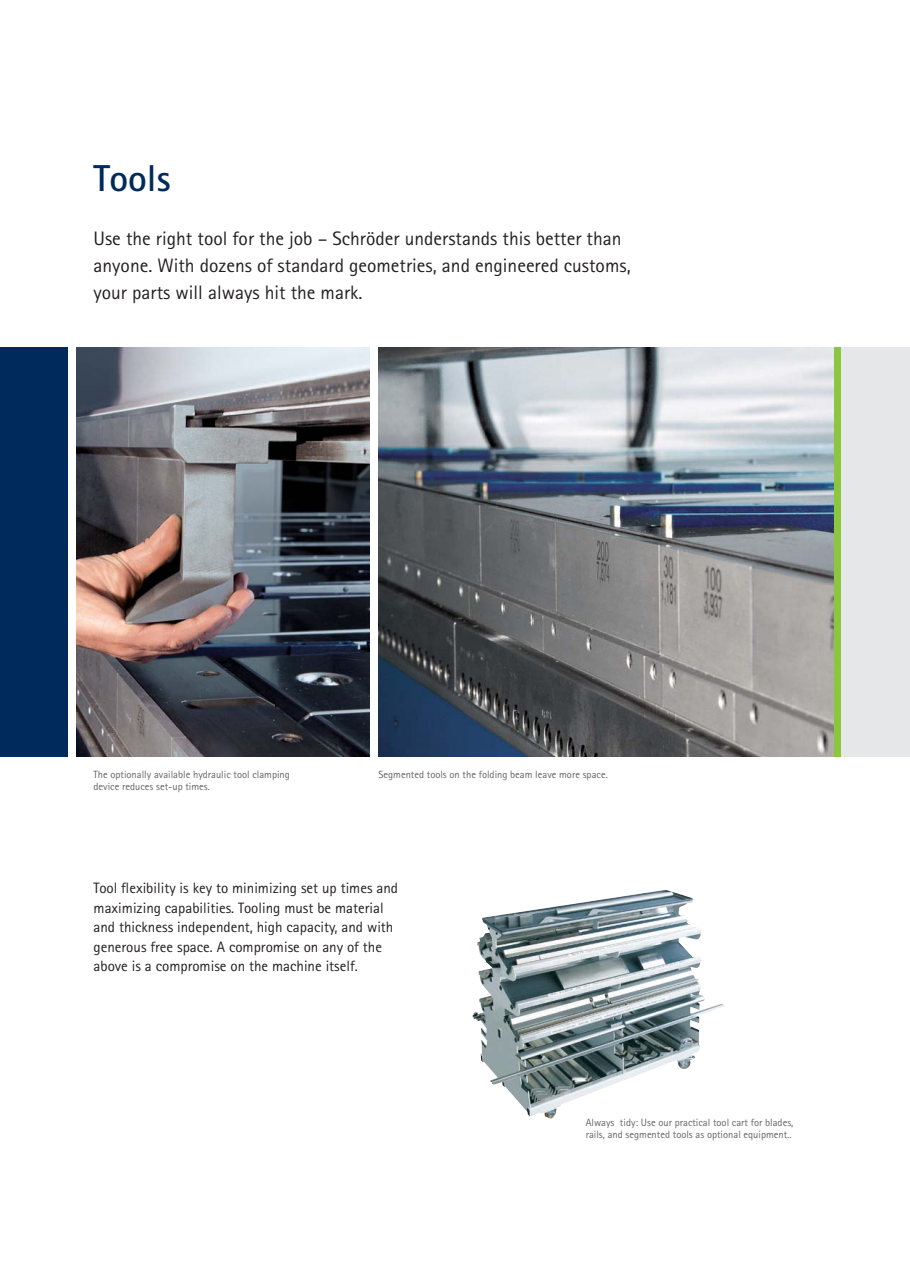
<style>
.page{position:relative;width:910px;height:1280px;background:#fff}
.page>*{position:absolute;margin:0;border:0;box-sizing:border-box;transform-origin:0 0}
.t1{font:700 37.5px "Agfa Rotis Sans Serif";color:#002a5c}
.t2{font:19.5px/27px "Agfa Rotis Sans Serif";color:#231f20}
.t3{font:15px/19.5px "Agfa Rotis Sans Serif";color:#231f20}
.t4{font:10.5px/12.6px "Agfa Rotis Sans Serif";color:#636466}
</style>
<div class="page">
<div style="left:0;top:347px;width:68px;height:410px;background:#002a5c"></div>
<img style="left:77px;top:347px;width:293px;height:410px">
<img style="left:473px;top:890px;width:252px;height:229px">
<div style="left:833px;top:347px;width:9px;height:410px;background:#8cc63f"></div>
<div style="left:842px;top:347px;width:68px;height:410px;background:#e6e7e8"></div>
<img style="left:378px;top:347px;width:455px;height:410px">
<h1 class="t1" style="left:94px;top:164px;width:79px">Tools</h1>
<h2 class="t2" style="left:94px;top:227px;width:539px">Use the right tool for the job – Schröder understands this better than anyone. With dozens of standard geometries, and engineered customs, your parts will always hit the mark.</h2>
<p class="t4" style="left:94px;top:769px;width:198px">The optionally available hydraulic tool clamping device reduces set-up times.</p>
<p class="t4" style="left:378px;top:769px;width:231px">Segmented tools on the folding beam leave more space.</p>
<p class="t3" style="left:94px;top:880px;width:306px">Tool flexibility is key to minimizing set up times and maximizing capabilities. Tooling must be material and thickness independent, high capacity, and with generous free space. A compromise on any of the above is a compromise on the machine itself.</p>
<p class="t4" style="left:586px;top:1117px;width:209px">Always tidy: Use our practical tool cart for blades, rails, and segmented tools as optional equipment..</p>
</div>
